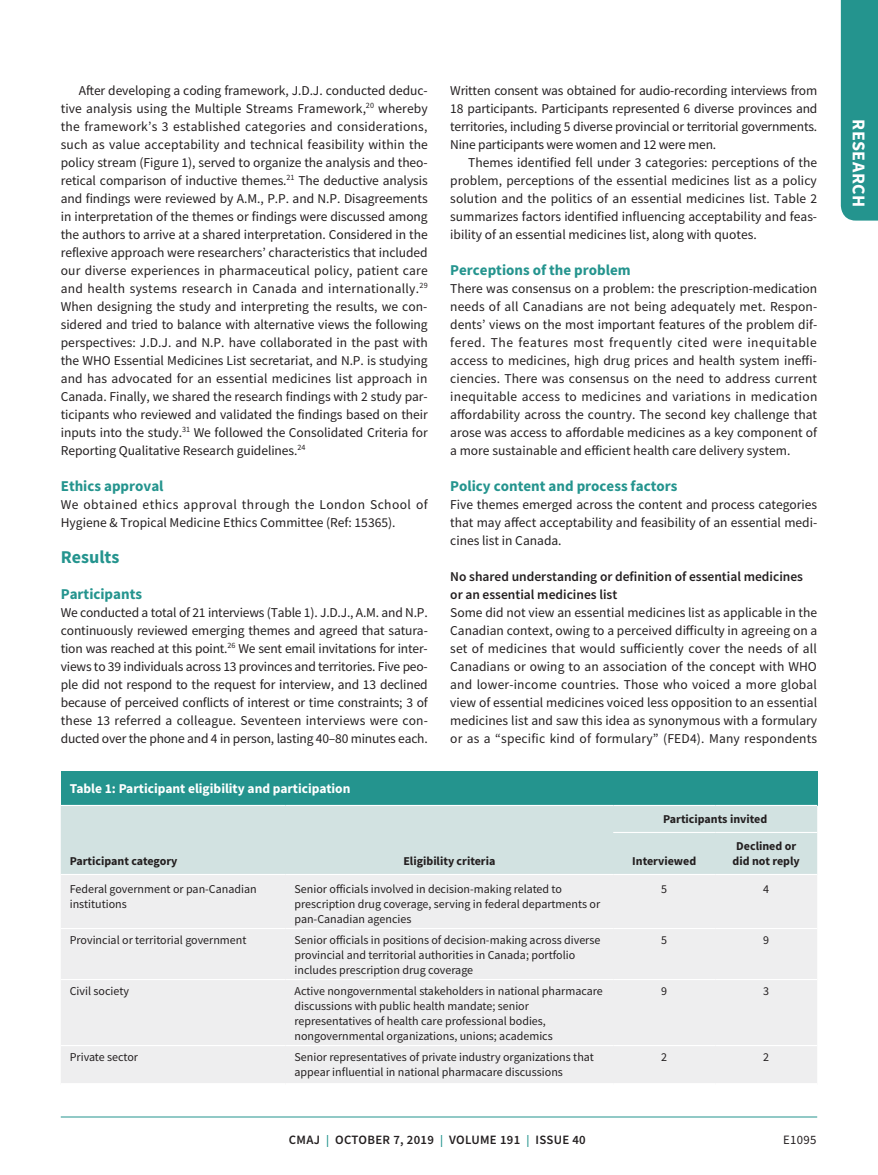
<style>
.page{position:relative;width:878px;height:1175px;background:#fff}
.page>*{position:absolute;margin:0;border:0;box-sizing:border-box;transform-origin:0 0}
.t1{font:700 18px "Source Sans Pro";letter-spacing:.025em;color:#fff}
.t2{font:700 18px "Source Sans Pro";color:#24948e}
.t3{font:700 15px "Source Sans Pro";color:#24948e}
.t4{font:13.5px/18px "Source Sans Pro";color:#231f20;text-align:justify}
.t5{font:600 13.5px/18px "Source Sans Pro";color:#231f20}
.t6{font:700 13.5px "Source Sans Pro";color:#fff}
.t7{font:600 12.75px "Source Sans Pro";letter-spacing:.025em;color:#231f20}
.t8{font:12.75px "Source Sans Pro";letter-spacing:.025em;color:#231f20}
.t9{font:12px/15px "Source Sans Pro";color:#231f20}
.t10{font:700 12px/15px "Source Sans Pro";color:#231f20}
.s1{font-size:12px;color:#24948e}
</style>
<div class="page">
<div style="left:840px;top:0;width:38px;height:220px;background:#24948e"></div>
<hr style="left:61px;top:1116px;width:756px;height:1px;background:#24948e">
<div style="left:61px;top:771px;width:756px;height:34px;background:#24948e"></div>
<div style="left:61px;top:806px;width:756px;height:68px;background:#d2e2e1"></div>
<div style="left:61px;top:875px;width:756px;height:208px;background:#eeeeef"></div>
<hr style="left:613px;top:832px;width:102px;height:1px;background:#fff">
<hr style="left:715px;top:832px;width:102px;height:1px;background:#fff">
<hr style="left:61px;top:979px;width:224px;height:1px;background:#fff">
<hr style="left:285px;top:979px;width:328px;height:1px;background:#fff">
<hr style="left:613px;top:979px;width:102px;height:1px;background:#fff">
<hr style="left:715px;top:979px;width:102px;height:1px;background:#fff">
<hr style="left:61px;top:928px;width:224px;height:1px;background:#fff">
<hr style="left:285px;top:928px;width:328px;height:1px;background:#fff">
<hr style="left:613px;top:928px;width:102px;height:1px;background:#fff">
<hr style="left:715px;top:928px;width:102px;height:1px;background:#fff">
<hr style="left:61px;top:1045px;width:224px;height:1px;background:#fff">
<hr style="left:285px;top:1045px;width:328px;height:1px;background:#fff">
<hr style="left:613px;top:1045px;width:102px;height:1px;background:#fff">
<hr style="left:715px;top:1045px;width:102px;height:1px;background:#fff">
<p class="t4" style="left:61px;top:81px;width:369px;text-indent:18px">After developing a coding framework, J.D.J. conducted deduc&shy;tive analysis using the Multiple Streams Framework,<sup>20</sup> whereby the framework’s 3 established categories and considerations, such as value acceptability and technical feasibility within the policy stream (Figure 1), served to organize the analysis and theo&shy;retical comparison of inductive themes.<sup>21</sup> The deductive analysis and findings were reviewed by A.M., P.P. and N.P. Disagreements in interpretation of the themes or findings were discussed among the authors to arrive at a shared interpretation. Considered in the reflexive approach were researchers’ characteristics that included our diverse experiences in pharmaceutical policy, patient care and health systems research in Canada and internationally.<sup>29<br></sup>When designing the study and interpreting the results, we con&shy;sidered and tried to balance with alternative views the following perspectives: J.D.J. and N.P. have collaborated in the past with the WHO Essential Medicines List secretariat, and N.P. is studying and has advocated for an essential medicines list approach in Canada. Finally, we shared the research findings with 2 study par&shy;ticipants who reviewed and validated the findings based on their inputs into the study.<sup>31</sup> We followed the Consolidated Criteria for Reporting Qualitative Research guidelines.<sup>24</sup></p>
<p class="t3" style="left:61px;top:475px;width:104px">Ethics approval</p>
<p class="t4" style="left:61px;top:495px;width:368px">We obtained ethics approval through the London School of<br>Hygiene &amp; Tropical Medicine Ethics Committee (Ref: 15365).</p>
<h1 class="t2" style="left:61px;top:544px;width:60px">Results</h1>
<p class="t3" style="left:61px;top:583px;width:83px">Participants</p>
<p class="t4" style="left:61px;top:603px;width:368px">We conducted a total of 21 interviews (Table 1). J.D.J., A.M. and N.P. continuously reviewed emerging themes and agreed that satura&shy;tion was reached at this point.<sup>26</sup> We sent email invitations for inter&shy;views to 39 individuals across 13 provinces and territories. Five peo&shy;ple did not respond to the request for interview, and 13 declined because of perceived conflicts of interest or time constraints; 3 of these 13 referred a colleague. Seventeen interviews were con&shy;ducted over the phone and 4 in person, lasting 40–80 minutes each.</p>
<p class="t6" style="left:70px;top:780px;width:282px">Table 1: Participant eligibility and participation</p>
<p class="t4" style="left:450px;top:81px;width:368px">Written consent was obtained for audio-recording interviews from 18 participants. Participants represented 6 diverse provinces and territories, including 5 diverse provincial or territorial governments.<br>Nine participants were women and 12 were men.</p>
<p class="t4" style="left:450px;top:153px;width:368px;text-indent:18px">Themes identified fell under 3 categories: perceptions of the problem, perceptions of the essential medicines list as a policy solution and the politics of an essential medicines list. Table 2 summarizes factors identified influencing acceptability and feas&shy;ibility of an essential medicines list, along with quotes.</p>
<p class="t3" style="left:450px;top:259px;width:182px">Perceptions of the problem</p>
<p class="t4" style="left:450px;top:279px;width:368px">There was consensus on a problem: the prescription-medication needs of all Canadians are not being adequately met. Respon&shy;dents’ views on the most important features of the problem dif&shy;fered. The features most frequently cited were inequitable access to medicines, high drug prices and health system ineffi&shy;ciencies. There was consensus on the need to address current inequitable access to medicines and variations in medication affordability across the country. The second key challenge that arose was access to affordable medicines as a key component of a more sustainable and efficient health care delivery system.</p>
<p class="t3" style="left:450px;top:475px;width:229px">Policy content and process factors</p>
<p class="t4" style="left:450px;top:495px;width:368px">Five themes emerged across the content and process categories that may affect acceptability and feasibility of an essential medi&shy;cines list in Canada.</p>
<p class="t5" style="left:450px;top:567px;width:354px">No shared understanding or definition of essential medicines or an essential medicines list</p>
<p class="t4" style="left:450px;top:603px;width:368px">Some did not view an essential medicines list as applicable in the Canadian context, owing to a perceived difficulty in agreeing on a set of medicines that would sufficiently cover the needs of all Canadians or owing to an association of the concept with WHO and lower-income countries. Those who voiced a more global view of essential medicines voiced less opposition to an essential medicines list and saw this idea as synonymous with a formulary or as a “specific kind of formulary” (FED4). Many respondents</p>
<p class="t10" style="left:70px;top:853px;width:109px">Participant category</p>
<p class="t10" style="left:403px;top:853px;width:93px">Eligibility criteria</p>
<p class="t10" style="left:663px;top:811px;width:106px">Participants invited</p>
<p class="t10" style="left:632px;top:853px;width:65px">Interviewed</p>
<p class="t10" style="left:732px;top:838px;width:69px">Declined or did not reply</p>
<p class="t9" style="left:70px;top:881px;width:188px">Federal government or pan-Canadian institutions</p>
<p class="t9" style="left:294px;top:881px;width:307px">Senior officials involved in decision-making related to prescription drug coverage, serving in federal departments or pan-Canadian agencies</p>
<p class="t9" style="left:661px;top:881px;width:7px">5</p>
<p class="t9" style="left:763px;top:881px;width:7px">4</p>
<p class="t9" style="left:70px;top:932px;width:178px">Provincial or territorial government</p>
<p class="t9" style="left:294px;top:932px;width:307px">Senior officials in positions of decision-making across diverse provincial and territorial authorities in Canada; portfolio includes prescription drug coverage</p>
<p class="t9" style="left:661px;top:932px;width:7px">5</p>
<p class="t9" style="left:763px;top:932px;width:7px">9</p>
<p class="t9" style="left:70px;top:983px;width:61px">Civil society</p>
<p class="t9" style="left:294px;top:983px;width:310px">Active nongovernmental stakeholders in national pharmacare discussions with public health mandate; senior representatives of health care professional bodies, nongovernmental organizations, unions; academics</p>
<p class="t9" style="left:661px;top:983px;width:7px">9</p>
<p class="t9" style="left:763px;top:983px;width:7px">3</p>
<p class="t9" style="left:70px;top:1049px;width:70px">Private sector</p>
<p class="t9" style="left:294px;top:1049px;width:301px">Senior representatives of private industry organizations that appear influential in national pharmacare discussions</p>
<p class="t9" style="left:661px;top:1049px;width:7px">2</p>
<p class="t9" style="left:763px;top:1049px;width:7px">2</p>
<p class="t7" style="left:289px;top:1131px;width:298px">CMAJ <span class="s1">|</span> OCTOBER 7, 2019 <span class="s1">|</span> VOLUME 191 <span class="s1">|</span> ISSUE 40</p>
<p class="t8" style="left:783px;top:1132px;width:35px">E1095</p>
<h1 class="t1" style="left:871px;top:119px;width:89px;rotate:90deg">RESEARCH</h1>
</div>
